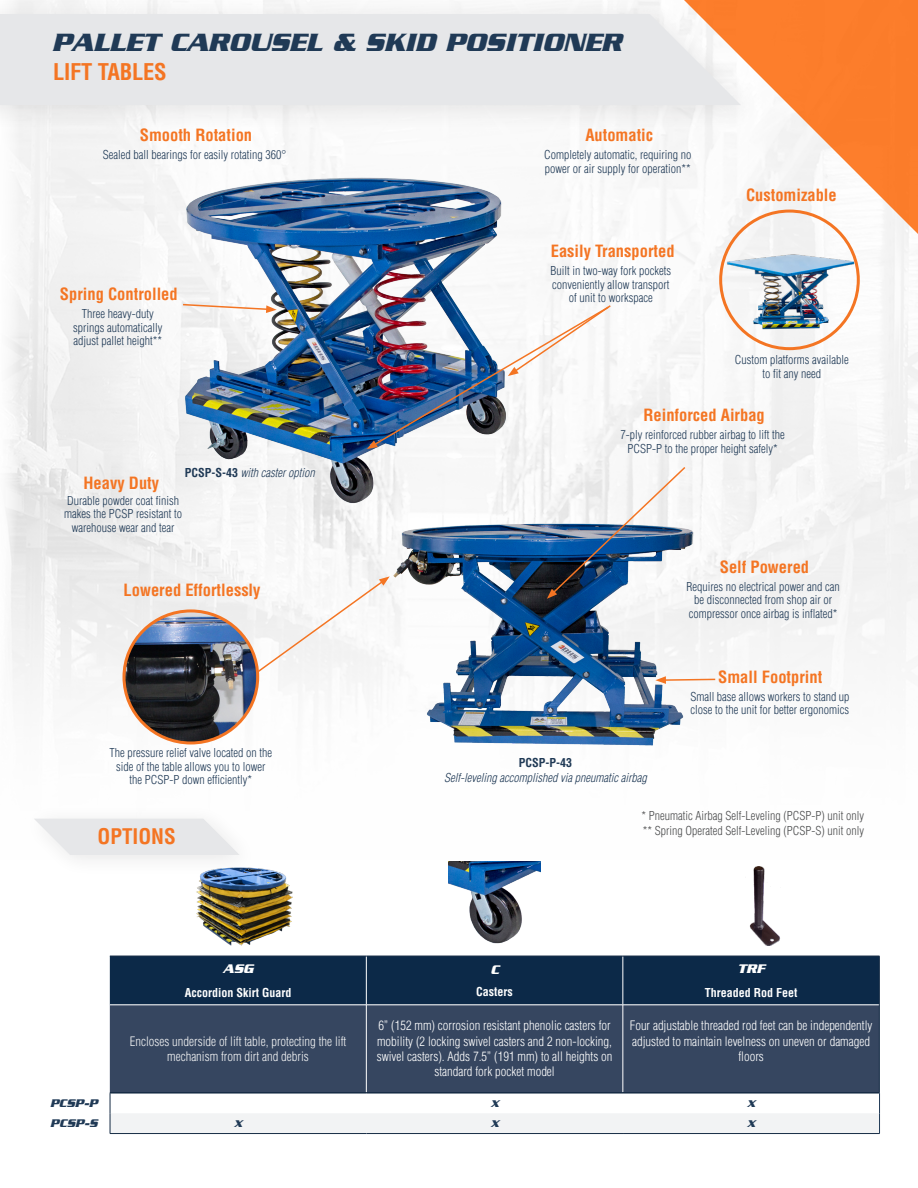
<style>
.page{position:relative;width:918px;height:1188px;background:#fff}
.page>*{position:absolute;margin:0;border:0;box-sizing:border-box;transform-origin:0 0}
.t1{font:italic 700 27px "Serpentine Std";letter-spacing:-.01em;color:#203a56}
.t2{font:700 condensed 22.5px "Helvetica LT Std";letter-spacing:-.01em;color:#f47523}
.Intro_Paragraph{font:700 condensed 21px "Helvetica LT Std";color:#f47523}
.t3{font:700 condensed 16.5px "Helvetica LT Std";color:#f47523}
.t4{font:italic 700 13.5px "Serpentine Std";color:#fff}
.t5{font:300 condensed 12.75px/15.3px "Helvetica LT Std";color:#fff;text-align:center}
.t6{font:300 condensed 12.75px/15.3px "Helvetica LT Std";color:#f2f3f4;text-align:center}
.t7{font:300 condensed 12px/13.5px "Helvetica LT Std";color:#203a56;text-align:center}
.t8{font:300 condensed 12px "Helvetica LT Std";color:#4b4c4d}
.t9{font:italic 300 condensed 12px "Helvetica LT Std";color:#203a56}
.t10{font:700 condensed 12px "Helvetica LT Std";color:#fff}
.t11{font:italic 700 12px "Serpentine Std";color:#203a56}
.t12{font:700 condensed 12px "Helvetica LT Std";color:#203a56}
.t13{font:italic 700 10.5px "Serpentine Std";color:#203a56}
.s1{font-weight:700;font-style:normal}
</style>
<div class="page">
<img style="left:6px;top:133px;width:912px;height:848px">
<svg style="left:671px;top:0;width:247px;height:247px;fill:#fb7e2c"></svg>
<div style="left:0;top:0;width:765px;height:133px;background:#231f20;opacity:.1"></div>
<div style="left:0;top:14px;width:741px;height:91px;background:#e6e7e9"></div>
<img style="left:725px;top:253px;width:130px;height:77px">
<div style="left:719px;top:210px;width:141px;height:140px;border:3px solid #f47523;border-radius:50%"></div>
<img style="left:177px;top:173px;width:336px;height:333px">
<svg style="left:181px;top:303px;width:96px;height:10px"></svg>
<img style="left:367px;top:304px;width:245px;height:145px">
<img style="left:384px;top:513px;width:314px;height:245px">
<svg style="left:547px;top:465px;width:140px;height:134px"></svg>
<svg style="left:655px;top:676px;width:62px;height:8px"></svg>
<svg style="left:231px;top:576px;width:159px;height:116px"></svg>
<img style="left:124px;top:611px;width:134px;height:132px">
<div style="left:123px;top:609px;width:136px;height:136px;border:3px solid #f47523;border-radius:50%"></div>
<div style="left:110px;top:957px;width:769px;height:48px;background:#0c2948"></div>
<div style="left:110px;top:1006px;width:769px;height:86px;background:#364660"></div>
<hr style="left:366px;top:956px;width:1px;height:49px;background:#fff">
<hr style="left:623px;top:956px;width:1px;height:49px;background:#fff">
<hr style="left:110px;top:956px;width:256px;height:1px;background:#162c45">
<hr style="left:366px;top:956px;width:257px;height:1px;background:#162c45">
<hr style="left:623px;top:956px;width:257px;height:1px;background:#162c45">
<hr style="left:366px;top:1005px;width:1px;height:87px;background:#fff">
<hr style="left:623px;top:1005px;width:1px;height:87px;background:#fff">
<hr style="left:110px;top:1092px;width:256px;height:1px;background:#162c45">
<hr style="left:366px;top:1092px;width:257px;height:1px;background:#162c45">
<hr style="left:623px;top:1092px;width:257px;height:1px;background:#162c45">
<hr style="left:879px;top:956px;width:1px;height:49px;background:#162c45">
<hr style="left:879px;top:1005px;width:1px;height:87px;background:#162c45">
<img style="left:191px;top:865px;width:107px;height:85px">
<img style="left:449px;top:861px;width:91px;height:86px">
<img style="left:743px;top:866px;width:38px;height:79px">
<div style="left:22px;top:803px;width:238px;height:75px;background:#231f20;opacity:.1"></div>
<svg style="left:34px;top:819px;width:206px;height:36px"></svg>
<svg style="left:110px;top:1093px;width:770px;height:40px"></svg>
<hr style="left:110px;top:1133px;width:257px;height:1px;background:#162c45">
<hr style="left:367px;top:1133px;width:256px;height:1px;background:#162c45">
<hr style="left:623px;top:1133px;width:257px;height:1px;background:#162c45">
<p class="t1" style="left:52px;top:27px;width:571px">PALLET CAROUSEL &amp; SKID POSITIONER</p>
<p class="t2" style="left:53px;top:58px;width:115px">LIFT TABLES</p>
<p class="t3" style="left:140px;top:125px;width:114px">Smooth Rotation</p>
<p class="t7" style="left:103px;top:148px;width:185px">Sealed ball bearings for easily rotating 360°</p>
<p class="t3" style="left:60px;top:283px;width:119px">Spring Controlled</p>
<p class="t7" style="left:73px;top:307px;width:91px">Three heavy-duty springs automatically adjust pallet height**</p>
<p class="t3" style="left:84px;top:473px;width:77px">Heavy Duty</p>
<p class="t9" style="left:185px;top:465px;width:131px"><span class="s1">PCSP-S-43</span> with caster option</p>
<p class="t7" style="left:64px;top:494px;width:119px">Durable powder coat finish makes the PCSP resistant to warehouse wear and tear</p>
<p class="t3" style="left:124px;top:579px;width:139px">Lowered Effortlessly</p>
<p class="t7" style="left:110px;top:746px;width:164px">The pressure relief valve located on the side of the table allows you to lower the PCSP-P down efficiently*</p>
<p class="Intro_Paragraph" style="left:98px;top:824px;width:80px">OPTIONS</p>
<p class="t3" style="left:585px;top:125px;width:69px">Automatic</p>
<p class="t7" style="left:544px;top:148px;width:149px;text-align:left">Completely automatic, requiring no power or air supply for operation**</p>
<p class="t3" style="left:551px;top:241px;width:125px">Easily Transported</p>
<p class="t7" style="left:550px;top:264px;width:122px">Built in two-way fork pockets conveniently allow transport of unit to workspace</p>
<p class="t3" style="left:746px;top:185px;width:92px">Customizable</p>
<p class="t7" style="left:735px;top:353px;width:115px">Custom platforms available to fit any need</p>
<p class="t3" style="left:643px;top:404px;width:123px">Reinforced Airbag</p>
<p class="t7" style="left:620px;top:428px;width:166px">7-ply reinforced rubber airbag to lift the<br>PCSP-P to the proper height safely*</p>
<p class="t3" style="left:720px;top:556px;width:91px">Self Powered</p>
<p class="t7" style="left:686px;top:579px;width:155px">Requires no electrical power and can be disconnected from shop air or compressor once airbag is inflated*</p>
<p class="t3" style="left:718px;top:666px;width:106px">Small Footprint</p>
<p class="t12" style="left:519px;top:755px;width:55px">PCSP-P-43</p>
<p class="t9" style="left:444px;top:770px;width:204px">Self-leveling accomplished via pneumatic airbag</p>
<p class="t7" style="left:690px;top:690px;width:161px;text-align:left">Small base allows workers to stand up close to the unit for better ergonomics</p>
<p class="t8" style="left:641px;top:809px;width:224px">* Pneumatic Airbag Self-Leveling (PCSP-P) unit only</p>
<p class="t8" style="left:643px;top:824px;width:223px">** Spring Operated Self-Leveling (PCSP-S) unit only</p>
<p class="t4" style="left:223px;top:961px;width:32px">ASG</p>
<p class="t10" style="left:185px;top:985px;width:108px">Accordion Skirt Guard</p>
<p class="t6" style="left:130px;top:1033px;width:218px">Encloses underside of lift table, protecting the lift mechanism from dirt and debris</p>
<p class="t4" style="left:490px;top:962px;width:10px">C</p>
<p class="t10" style="left:476px;top:984px;width:38px">Casters</p>
<p class="t4" style="left:737px;top:961px;width:29px">TRF</p>
<p class="t10" style="left:705px;top:985px;width:94px">Threaded Rod Feet</p>
<p class="t5" style="left:377px;top:1018px;width:237px">6” (152 mm) corrosion resistant phenolic casters for mobility (2 locking swivel casters and 2 non-locking, swivel casters). Adds 7.5” (191 mm) to all heights on standard fork pocket model</p>
<p class="t5" style="left:630px;top:1018px;width:244px">Four adjustable threaded rod feet can be independently adjusted to maintain levelness on uneven or damaged floors</p>
<p class="t11" style="left:50px;top:1096px;width:49px">PCSP-P</p>
<p class="t11" style="left:50px;top:1116px;width:49px">PCSP-S</p>
<p class="t13" style="left:491px;top:1097px;width:9px">X</p>
<p class="t13" style="left:747px;top:1097px;width:9px">X</p>
<p class="t13" style="left:234px;top:1117px;width:9px">X</p>
<p class="t13" style="left:491px;top:1117px;width:9px">X</p>
<p class="t13" style="left:747px;top:1117px;width:9px">X</p>
</div>
